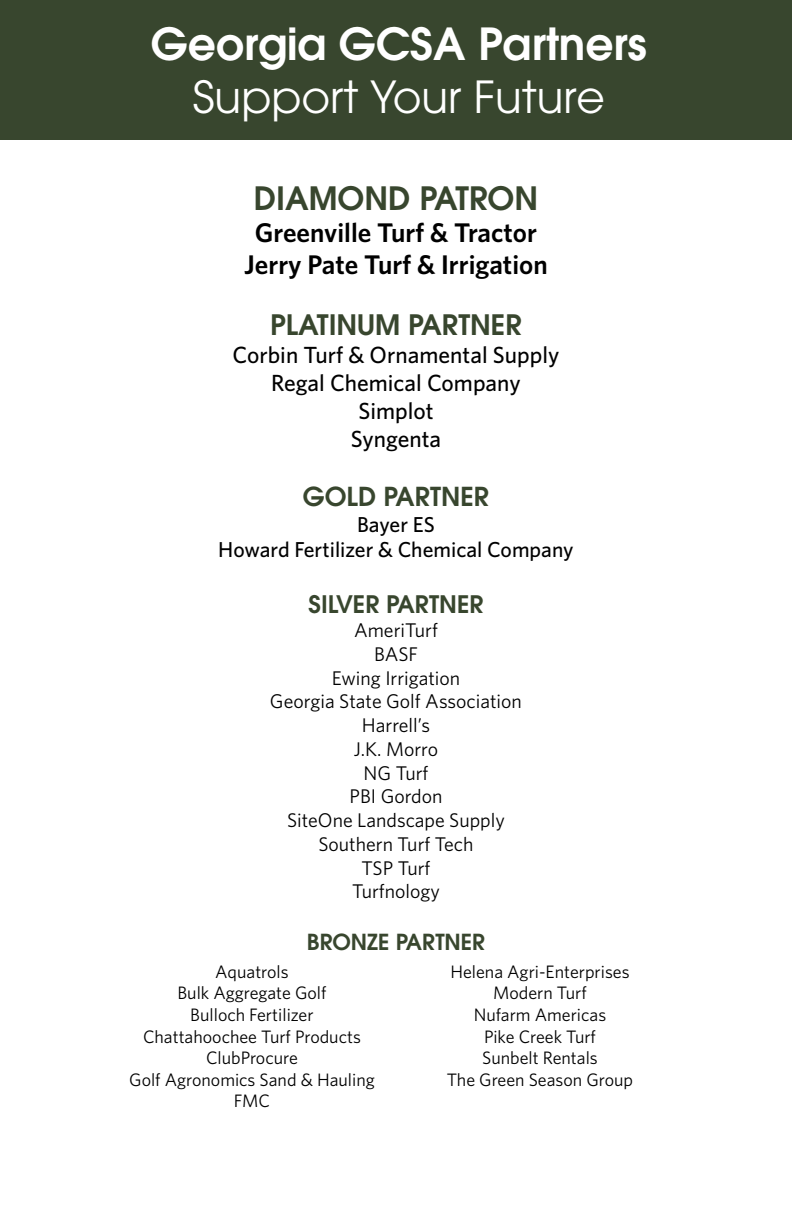
<style>
.page{position:relative;width:792px;height:1224px;background:#fff}
.page>*{position:absolute;margin:0;border:0;box-sizing:border-box;transform-origin:0 0}
.t1{font:600 44px "Avant Garde";color:#fff}
.t2{font:44px "Avant Garde";color:#fff}
.t3{font:600 32px "Avant Garde";color:#38462e}
.t4{font:600 28px "Avant Garde";color:#38462e}
.t5{font:600 27px/32.4px "Whitney";color:#000;text-align:center}
.t6{font:600 26px "Avant Garde";color:#38462e}
.t7{font:600 24px "Avant Garde";color:#38462e}
.t8{font:500 23.4px/28px "Whitney";color:#000;text-align:center}
.t9{font:600 22px "Avant Garde";color:#38462e}
.t10{font:500 21.6px/26px "Whitney";color:#000;text-align:center}
.t11{font:19.8px/23.8px "Whitney";color:#000;text-align:center}
.t12{font:18px/21.6px "Whitney";color:#000;text-align:center}
</style>
<div class="page">
<div style="left:0;top:0;width:792px;height:140px;background:#38462e"></div>
<h1 class="t1" style="left:151px;top:15px;width:497px">Georgia GCSA Partners</h1>
<h1 class="t2" style="left:193px;top:71px;width:414px">Support Your Future</h1>
<h2 class="t3" style="left:254px;top:177px;width:286px">DIAMOND PATRON</h2>
<h3 class="t5" style="left:244px;top:216px;width:305px">Greenville Turf &amp; Tractor<br>Jerry Pate Turf &amp; Irrigation</h3>
<h3 class="t4" style="left:270px;top:306px;width:253px">PLATINUM PARTNER</h3>
<p class="t8" style="left:233px;top:341px;width:328px">Corbin Turf &amp; Ornamental Supply<br>Regal Chemical Company<br>Simplot<br>Syngenta</p>
<h3 class="t6" style="left:303px;top:479px;width:188px">GOLD PARTNER</h3>
<p class="t10" style="left:218px;top:511px;width:357px">Bayer ES<br>Howard Fertilizer &amp; Chemical Company</p>
<h3 class="t7" style="left:309px;top:589px;width:176px">SILVER PARTNER</h3>
<p class="t11" style="left:270px;top:618px;width:254px">AmeriTurf<br>BASF<br>Ewing Irrigation<br>Georgia State Golf Association<br>Harrell’s<br>J.K. Morro<br>NG Turf<br>PBI Gordon<br>SiteOne Landscape Supply<br>Southern Turf Tech<br>TSP Turf<br>Turfnology</p>
<p class="t9" style="left:307px;top:928px;width:180px">BRONZE PARTNER</p>
<p class="t12" style="left:129px;top:960px;width:247px">Aquatrols<br>Bulk Aggregate Golf<br>Bulloch Fertilizer<br>Chattahoochee Turf Products<br>ClubProcure<br>Golf Agronomics Sand &amp; Hauling<br>FMC</p>
<p class="t12" style="left:447px;top:960px;width:188px">Helena Agri-Enterprises<br>Modern Turf<br>Nufarm Americas<br>Pike Creek Turf<br>Sunbelt Rentals<br>The Green Season Group</p>
</div>
